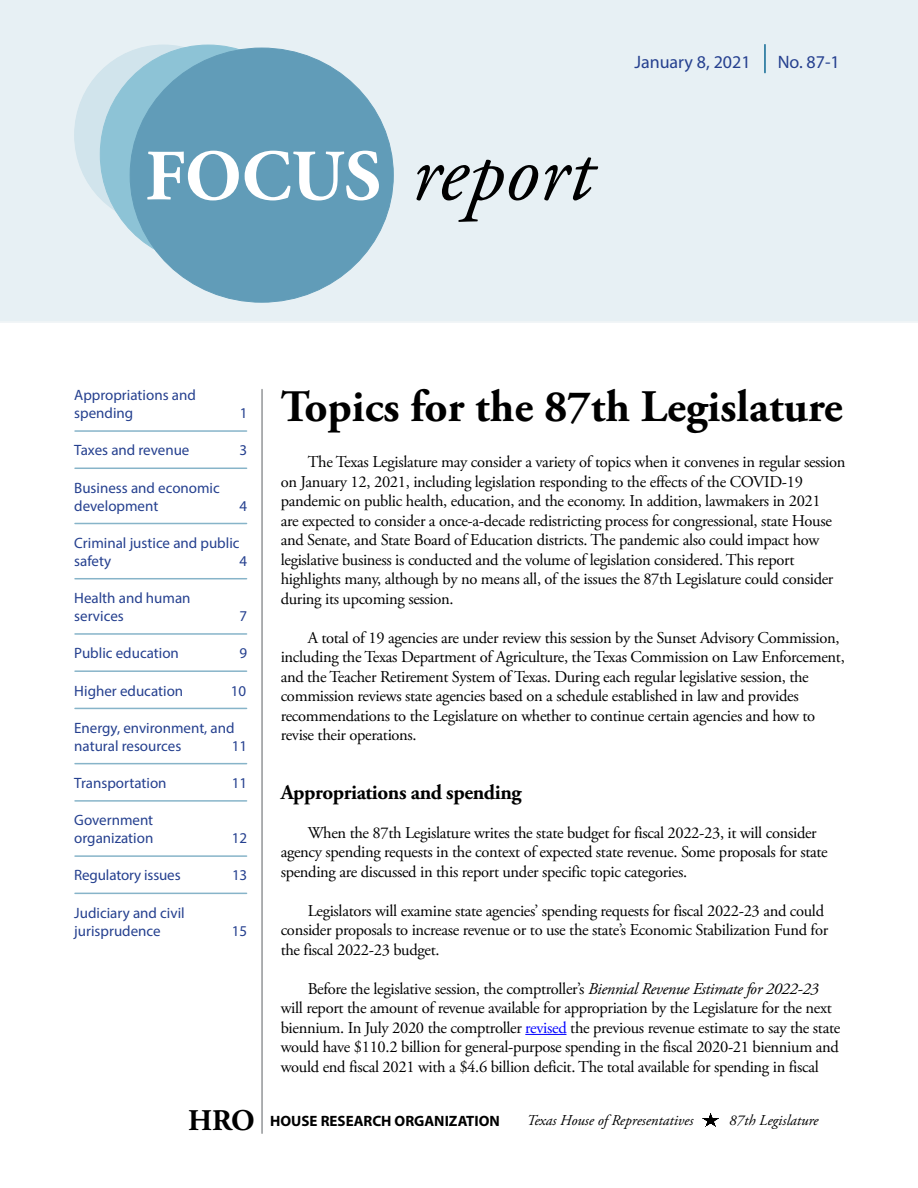
<style>
.page{position:relative;width:918px;height:1188px;background:#fff}
.page>*{position:absolute;margin:0;border:0;box-sizing:border-box;transform-origin:0 0}
.t1{font:italic 84px "Adobe Garamond Pro";color:#000}
.t2{font:700 45px "Adobe Garamond Pro";color:#000}
.t3{font:700 30px "Adobe Garamond Pro";color:#000}
.t4{font:700 21px "Adobe Garamond Pro";letter-spacing:-.02em;color:#000}
.t5{font:18px "Myriad Pro";color:#25408f}
.t6{font:16.5px/19.5px "Adobe Garamond Pro";letter-spacing:-.02em;color:#000}
.t7{font:15px/18px "Myriad Pro";color:#25408f}
.t8{font:italic 15px "Adobe Garamond Pro";color:#000}
.t9{font:700 15px "Myriad Pro";color:#000}
.s1{font-weight:700;font-style:normal;font-size:72px;color:#fff}
.s2{font-style:italic}
.s3{color:#00f}
</style>
<div class="page">
<div style="left:0;top:0;width:918px;height:322px;background:#e7f0f4"></div>
<div style="left:75px;top:45px;width:177px;height:180px;background:#d1e4ec;border-radius:50%"></div>
<div style="left:100px;top:45px;width:216px;height:219px;background:#8dc3d6;border-radius:50%"></div>
<div style="left:130px;top:48px;width:263px;height:254px;background:#619cb8;border-radius:50%"></div>
<hr style="left:764px;top:45px;width:2px;height:28px;background:#0f6994">
<hr style="left:525px;top:1034px;width:41px;height:1px;background:#00f">
<hr style="left:261px;top:390px;width:2px;height:743px;background:#939598">
<svg style="left:702px;top:1113px;width:17px;height:14px"></svg>
<hr style="left:75px;top:430px;width:172px;height:2px;background:#87b4c9">
<hr style="left:75px;top:893px;width:172px;height:1px;background:#87b4c9">
<hr style="left:75px;top:855px;width:172px;height:2px;background:#87b4c9">
<hr style="left:75px;top:800px;width:172px;height:2px;background:#87b4c9">
<hr style="left:75px;top:763px;width:172px;height:1px;background:#87b4c9">
<hr style="left:75px;top:708px;width:172px;height:1px;background:#87b4c9">
<hr style="left:75px;top:670px;width:172px;height:2px;background:#87b4c9">
<hr style="left:75px;top:633px;width:172px;height:2px;background:#87b4c9">
<hr style="left:75px;top:578px;width:172px;height:1px;background:#87b4c9">
<hr style="left:75px;top:523px;width:172px;height:1px;background:#87b4c9">
<hr style="left:75px;top:468px;width:172px;height:1px;background:#87b4c9">
<h1 class="t1" style="left:146px;top:122px;width:448px"><span class="s1">FOCUS</span> report</h1>
<p class="t5" style="left:634px;top:50px;width:118px">January 8, 2021</p>
<p class="t5" style="left:778px;top:50px;width:64px">No. 87-1</p>
<p class="t7" style="left:74px;top:386px;width:123px">Appropriations and spending</p>
<p class="t7" style="left:240px;top:404px;width:9px">1</p>
<p class="t7" style="left:74px;top:441px;width:117px">Taxes and revenue</p>
<p class="t7" style="left:240px;top:441px;width:9px">3</p>
<p class="t7" style="left:74px;top:478px;width:147px">Business and economic development</p>
<p class="t7" style="left:240px;top:496px;width:9px">4</p>
<p class="t7" style="left:74px;top:533px;width:167px">Criminal justice and public safety</p>
<p class="t7" style="left:240px;top:551px;width:9px">4</p>
<p class="t7" style="left:74px;top:589px;width:118px">Health and human services</p>
<p class="t7" style="left:240px;top:607px;width:9px">7</p>
<p class="t7" style="left:74px;top:644px;width:106px">Public education</p>
<p class="t7" style="left:240px;top:644px;width:9px">9</p>
<p class="t7" style="left:74px;top:681px;width:110px">Higher education</p>
<p class="t7" style="left:231px;top:681px;width:17px">10</p>
<p class="t7" style="left:74px;top:718px;width:162px">Energy, environment, and natural resources</p>
<p class="t7" style="left:232px;top:736px;width:17px">11</p>
<p class="t7" style="left:74px;top:774px;width:94px">Transportation</p>
<p class="t7" style="left:232px;top:774px;width:17px">11</p>
<p class="t7" style="left:74px;top:811px;width:81px">Government organization</p>
<p class="t7" style="left:232px;top:829px;width:17px">12</p>
<p class="t7" style="left:74px;top:866px;width:108px">Regulatory issues</p>
<p class="t7" style="left:232px;top:866px;width:17px">13</p>
<p class="t7" style="left:74px;top:903px;width:112px">Judiciary and civil jurisprudence</p>
<p class="t7" style="left:232px;top:921px;width:17px">15</p>
<h2 class="t2" style="left:281px;top:381px;width:563px">Topics for the 87th Legislature</h2>
<p class="t6" style="left:281px;top:453px;width:566px;text-indent:27px">The Texas Legislature may consider a variety of topics when it convenes in regular session on January 12, 2021, including legislation responding to the effects of the COVID-19 pandemic on public health, education, and the economy. In addition, lawmakers in 2021<br>are expected to consider a once-a-decade redistricting process for congressional, state House and Senate, and State Board of Education districts. The pandemic also could impact how legislative business is conducted and the volume of legislation considered. This report highlights many, although by no means all, of the issues the 87th Legislature could consider during its upcoming session.</p>
<p class="t6" style="left:281px;top:628px;width:566px;text-indent:27px">A total of 19 agencies are under review this session by the Sunset Advisory Commission, including the Texas Department of Agriculture, the Texas Commission on Law Enforcement, and the Teacher Retirement System of Texas. During each regular legislative session, the commission reviews state agencies based on a schedule established in law and provides recommendations to the Legislature on whether to continue certain agencies and how to revise their operations.</p>
<p class="t4" style="left:281px;top:780px;width:242px">Appropriations and spending</p>
<p class="t6" style="left:281px;top:823px;width:549px;text-indent:27px">When the 87th Legislature writes the state budget for fiscal 2022-23, it will consider agency spending requests in the context of expected state revenue. Some proposals for state spending are discussed in this report under specific topic categories.</p>
<p class="t6" style="left:281px;top:901px;width:549px;text-indent:27px">Legislators will examine state agencies’ spending requests for fiscal 2022-23 and could consider proposals to increase revenue or to use the state’s Economic Stabilization Fund for the fiscal 2022-23 budget.</p>
<p class="t6" style="left:281px;top:979px;width:561px;text-indent:27px">Before the legislative session, the comptroller’s <span class="s2">Biennial Revenue Estimate for 2022-23 </span>will report the amount of revenue available for appropriation by the Legislature for the next biennium. In July 2020 the comptroller <span class="s3">revised</span> the previous revenue estimate to say the state would have $110.2 billion for general-purpose spending in the fiscal 2020-21 biennium and would end fiscal 2021 with a $4.6 billion deficit. The total available for spending in fiscal</p>
<h3 class="t3" style="left:188px;top:1103px;width:68px">HRO</h3>
<p class="t8" style="left:729px;top:1111px;width:91px">87th Legislature</p>
<p class="t9" style="left:270px;top:1111px;width:231px">HOUSE RESEARCH ORGANIZATION</p>
<p class="t8" style="left:527px;top:1111px;width:168px">Texas House of Representatives</p>
</div>
